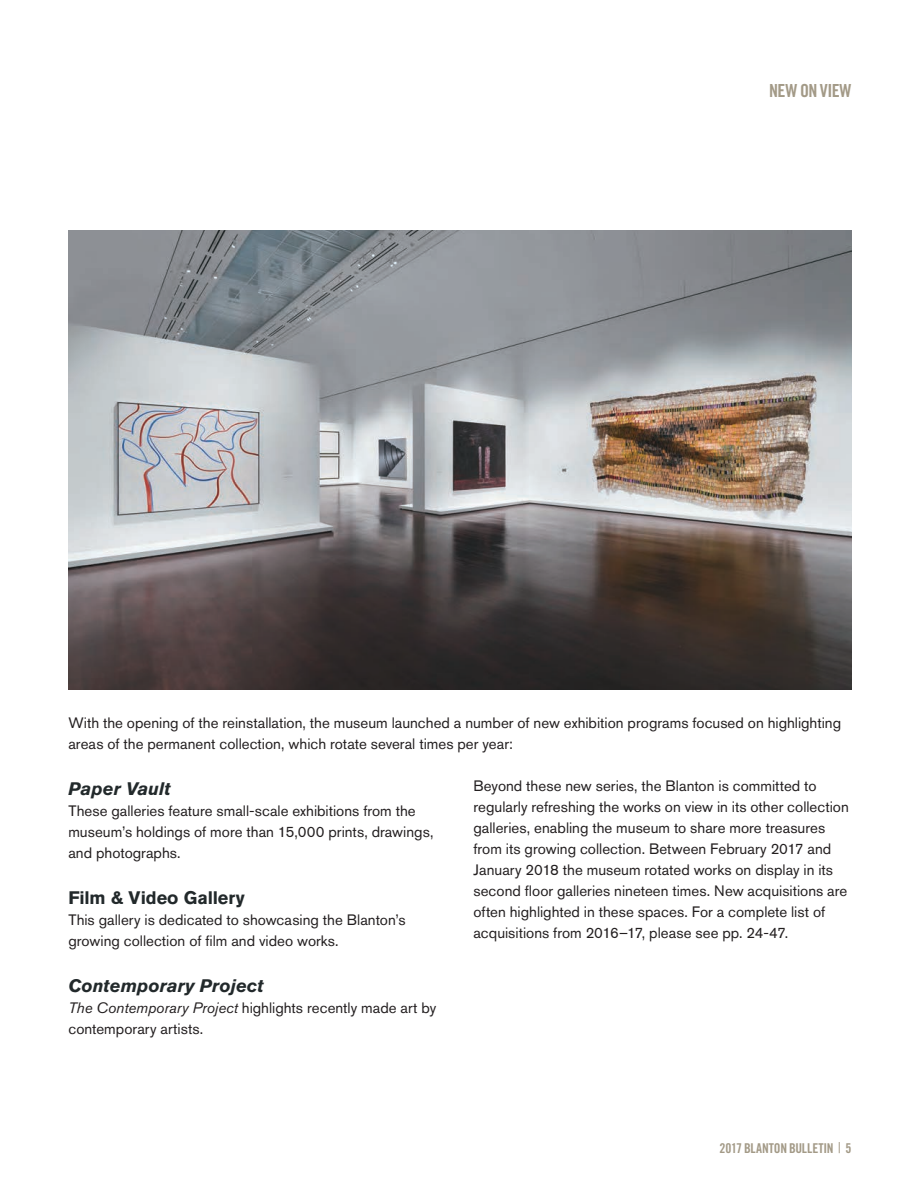
<style>
.page{position:relative;width:920px;height:1190px;background:#fff}
.page>*{position:absolute;margin:0;border:0;box-sizing:border-box;transform-origin:0 0}
.t1{font:italic 700 18px "Akzidenz Grotesk Std";color:#22292b}
.t2{font:700 18px "Akzidenz Grotesk Std";letter-spacing:-.005em;color:#22292b}
.t3{font:18px "Trade Gothic LT Std Bd Cn 20";letter-spacing:-.03em;color:#a39a87}
.t4{font:15px/21px "Akzidenz Grotesk Std";color:#231f20}
.t5{font:13.5px "Trade Gothic LT Std Bd Cn 20";letter-spacing:-.01em;color:#a39a87}
.s1{font-style:italic}
.s2{font-family:"Trade Gothic LT Std Cn 18";font-size:15px}
</style>
<div class="page">
<img style="left:68px;top:230px;width:783px;height:459px">
<p class="t3" style="left:769px;top:79px;width:84px">NEW ON VIEW</p>
<p class="t4" style="left:68px;top:712px;width:774px">With the opening of the reinstallation, the museum launched a number of new exhibition programs focused on highlighting areas of the permanent collection, which rotate several times per year:</p>
<p class="t1" style="left:68px;top:778px;width:104px">Paper Vault</p>
<p class="t4" style="left:68px;top:800px;width:367px">These galleries feature small-scale exhibitions from the museum’s holdings of more than 15,000 prints, drawings, and photographs.</p>
<p class="t2" style="left:68px;top:887px;width:178px">Film &amp; Video Gallery</p>
<p class="t4" style="left:68px;top:909px;width:339px">This gallery is dedicated to showcasing the Blanton’s growing collection of film and video works.</p>
<p class="t1" style="left:68px;top:975px;width:197px">Contemporary Project</p>
<p class="t4" style="left:68px;top:997px;width:369px"><span class="s1">The Contemporary Project</span> highlights recently made art by contemporary artists.</p>
<p class="t4" style="left:473px;top:775px;width:377px">Beyond these new series, the Blanton is committed to regularly refreshing the works on view in its other collection galleries, enabling the museum to share more treasures from its growing collection. Between February 2017 and January 2018 the museum rotated works on display in its second floor galleries nineteen times. New acquisitions are often highlighted in these spaces. For a complete list of acquisitions from 2016–17, please see pp. 24-47.</p>
<p class="t5" style="left:719px;top:1139px;width:133px">2017 BLANTON BULLETIN <span class="s2">|</span> 5</p>
</div>
